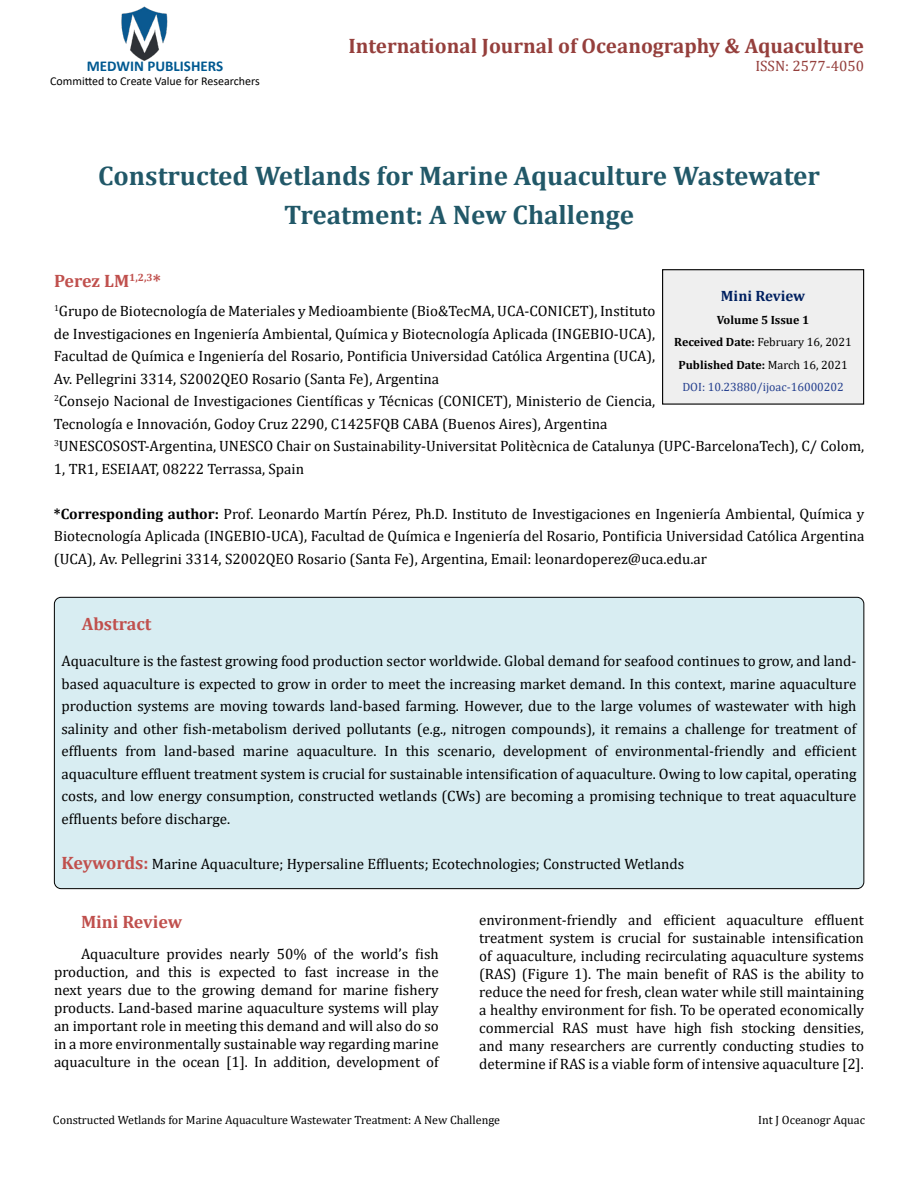
<style>
.page{position:relative;width:918px;height:1188px;background:#fff}
.page>*{position:absolute;margin:0;border:0;box-sizing:border-box;transform-origin:0 0}
.t1{font:700 27px/39px "Cambria";color:#215868;text-align:center}
.t2{font:700 21px "Cambria";color:#953f3c}
.t3{font:700 18px "Cambria";color:#c0504d}
.t4{font:15px/22.5px "Cambria";color:#000;text-align:justify}
.t5{font:700 15px "Calibri";color:#005991}
.t6{font:15px "Cambria";color:#953f3c}
.t7{font:700 15px "Cambria";color:#002060}
.t8{font:700 12px/22.5px "Cambria";color:#000;text-align:center}
.t9{font:12px "Cambria";color:#000}
.t10{font:12px "Calibri";color:#000}
.s1{font-weight:700}
.s2{font-weight:400}
.s3{font-weight:400;color:#25408f}
.s4{font-weight:700;font-size:18px;color:#c0504d}
</style>
<div class="page">
<img style="left:121px;top:6px;width:47px;height:55px">
<div style="left:663px;top:270px;width:201px;height:134px;background:#efefef"></div>
<div style="left:662px;top:269px;width:202px;height:136px;border:1px solid #000"></div>
<div style="left:54px;top:597px;width:810px;height:292px;background:#d8edf2;border-radius:7px"></div>
<h2 class="t2" style="left:348px;top:31px;width:517px">International Journal of Oceanography &amp; Aquaculture</h2>
<p class="t5" style="left:87px;top:55px;width:138px">MEDWIN PUBLISHERS</p>
<p class="t6" style="left:755px;top:57px;width:110px">ISSN: 2577-4050</p>
<p class="t10" style="left:50px;top:73px;width:211px">Committed to Create Value for Researchers</p>
<h1 class="t1" style="left:98px;top:156px;width:723px">Constructed Wetlands for Marine Aquaculture Wastewater<br>Treatment: A New Challenge</h1>
<p class="t3" style="left:54px;top:268px;width:108px">Perez LM<sup>1,2,3</sup>*</p>
<p class="t4" style="left:54px;top:300px;width:812px;text-align:left"><sup>1</sup>Grupo de Biotecnología de Materiales y Medioambiente (Bio&amp;TecMA, UCA-CONICET), Instituto<br>de Investigaciones en Ingeniería Ambiental, Química y Biotecnología Aplicada (INGEBIO-UCA),<br>Facultad de Química e Ingeniería del Rosario, Pontificia Universidad Católica Argentina (UCA),<br>Av. Pellegrini 3314, S2002QEO Rosario (Santa Fe), Argentina<br><sup>2</sup>Consejo Nacional de Investigaciones Científicas y Técnicas (CONICET), Ministerio de Ciencia,<br>Tecnología e Innovación, Godoy Cruz 2290, C1425FQB CABA (Buenos Aires), Argentina<br><sup>3</sup>UNESCOSOST-Argentina, UNESCO Chair on Sustainability-Universitat Politècnica de Catalunya (UPC-BarcelonaTech), C/ Colom, 1, TR1, ESEIAAT, 08222 Terrassa, Spain</p>
<p class="t4" style="left:54px;top:502px;width:812px"><span class="s1">*Corresponding author:</span> Prof. Leonardo Martín Pérez, Ph.D. Instituto de Investigaciones en Ingeniería Ambiental, Química y Biotecnología Aplicada (INGEBIO-UCA), Facultad de Química e Ingeniería del Rosario, Pontificia Universidad Católica Argentina (UCA), Av. Pellegrini 3314, S2002QEO Rosario (Santa Fe), Argentina, Email: leonardoperez@uca.edu.ar</p>
<p class="t7" style="left:721px;top:286px;width:86px">Mini Review</p>
<p class="t8" style="left:674px;top:308px;width:179px">Volume 5 Issue 1<br>Received Date: <span class="s2">February 16, 2021<br></span>Published Date: <span class="s2">March 16, 2021<br></span><span class="s3">DOI: 10.23880/ijoac-16000202</span></p>
<p class="t3" style="left:82px;top:612px;width:71px">Abstract</p>
<p class="t4" style="left:62px;top:650px;width:797px">Aquaculture is the fastest growing food production sector worldwide. Global demand for seafood continues to grow, and land&shy;based aquaculture is expected to grow in order to meet the increasing market demand. In this context, marine aquaculture production systems are moving towards land-based farming. However, due to the large volumes of wastewater with high salinity and other fish-metabolism derived pollutants (e.g., nitrogen compounds), it remains a challenge for treatment of effluents from land-based marine aquaculture. In this scenario, development of environmental-friendly and efficient aquaculture effluent treatment system is crucial for sustainable intensification of aquaculture. Owing to low capital, operating costs, and low energy consumption, constructed wetlands (CWs) are becoming a promising technique to treat aquaculture effluents before discharge.</p>
<p class="t4" style="left:62px;top:852px;width:624px"><span class="s4">Keywords:</span> Marine Aquaculture; Hypersaline Effluents; Ecotechnologies; Constructed Wetlands</p>
<p class="t3" style="left:81px;top:909px;width:103px">Mini Review</p>
<p class="t4" style="left:54px;top:945px;width:386px;line-height:18px;text-indent:27px">Aquaculture provides nearly 50% of the world’s fish production, and this is expected to fast increase in the next years due to the growing demand for marine fishery products. Land-based marine aquaculture systems will play an important role in meeting this demand and will also do so in a more environmentally sustainable way regarding marine aquaculture in the ocean [1]. In addition, development of</p>
<p class="t4" style="left:479px;top:911px;width:386px;line-height:18px">environment-friendly and efficient aquaculture effluent treatment system is crucial for sustainable intensification of aquaculture, including recirculating aquaculture systems (RAS) (Figure 1). The main benefit of RAS is the ability to reduce the need for fresh, clean water while still maintaining a healthy environment for fish. To be operated economically commercial RAS must have high fish stocking densities, and many researchers are currently conducting studies to determine if RAS is a viable form of intensive aquaculture [2].</p>
<p class="t9" style="left:53px;top:1113px;width:449px">Constructed Wetlands for Marine Aquaculture Wastewater Treatment: A New Challenge</p>
<p class="t9" style="left:758px;top:1113px;width:108px">Int J Oceanogr Aquac</p>
</div>
